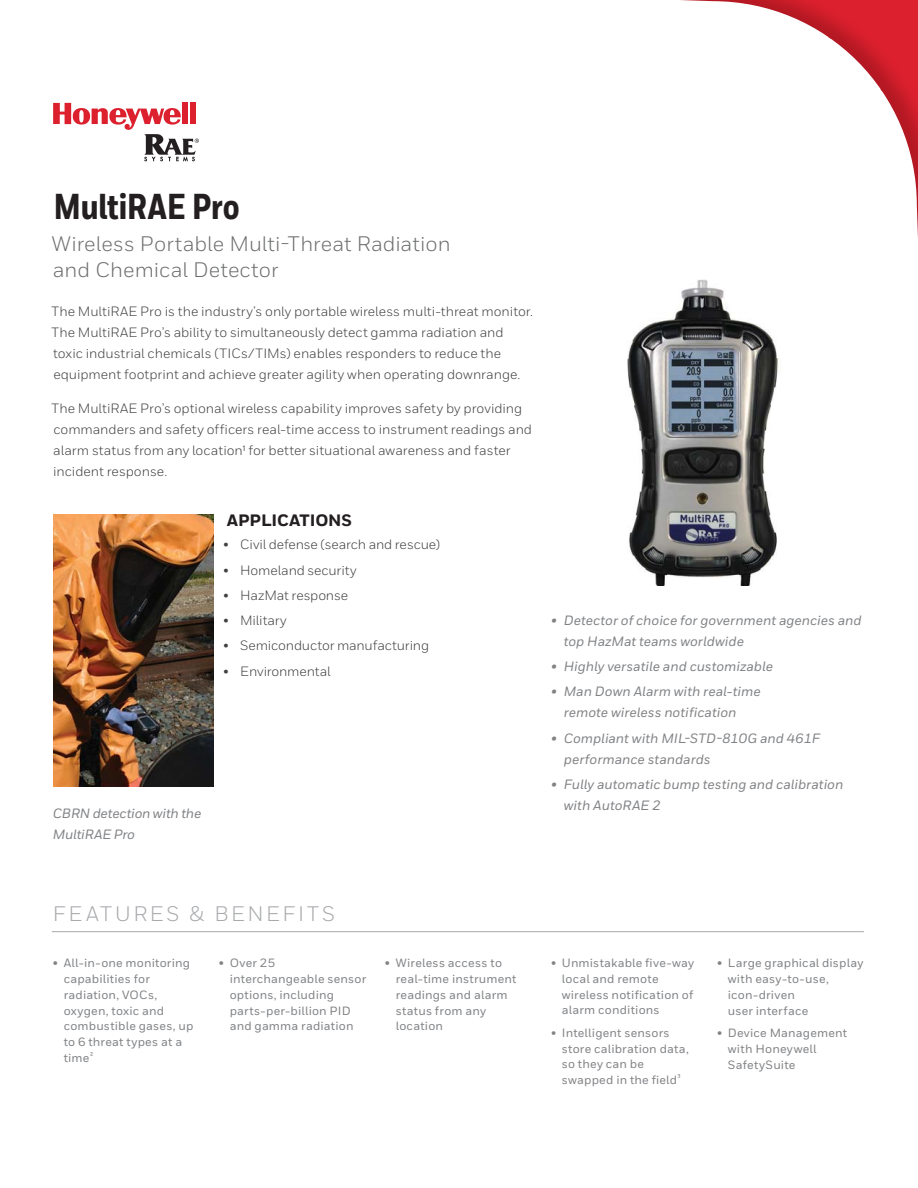
<style>
.page{position:relative;width:918px;height:1188px;background:#fff}
.page>*{position:absolute;margin:0;border:0;box-sizing:border-box;transform-origin:0 0}
.t1{font:800 36px "Honeywell Cond";color:#231f20}
.t2{font:21px/25.5px "Honeywell Sans";letter-spacing:.005em;color:#6d6e70}
.t3{font:21px "Honeywell Sans";letter-spacing:.135em;color:#a7a9ac}
.t4{font:800 16.5px "Honeywell Sans";letter-spacing:-.01em;color:#231f20}
.t5{font:13.5px/21px "Honeywell Sans";color:#404041}
.t6{font:italic 500 13.5px/21px "Honeywell Sans";color:#808285}
.t7{font:500 12px/15.8px "Honeywell Sans";letter-spacing:.015em;color:#808285}
</style>
<div class="page">
<svg style="left:53px;top:103px;width:146px;height:58px"></svg>
<img style="left:53px;top:514px;width:161px;height:272px">
<hr style="left:52px;top:931px;width:812px;height:1px;background:#a7a9ac">
<img style="left:681px;top:0;width:237px;height:38px">
<img style="left:830px;top:38px;width:88px;height:51px">
<img style="left:880px;top:89px;width:38px;height:148px">
<img style="left:627px;top:279px;width:152px;height:306px">
<h1 class="t1" style="left:54px;top:186px;width:188px">MultiRAE Pro</h1>
<h2 class="t2" style="left:52px;top:233px;width:400px">Wireless Portable Multi-Threat Radiation and Chemical Detector</h2>
<p class="t5" style="left:52px;top:301px;width:483px">The MultiRAE Pro is the industry’s only portable wireless multi-threat monitor.<br>The MultiRAE Pro’s ability to simultaneously detect gamma radiation and toxic industrial chemicals (TICs/TIMs) enables responders to reduce the equipment footprint and achieve greater agility when operating downrange.</p>
<p class="t5" style="left:52px;top:399px;width:482px">The MultiRAE Pro’s optional wireless capability improves safety by providing commanders and safety officers real-time access to instrument readings and alarm status from any location¹ for better situational awareness and faster incident response.</p>
<p class="t4" style="left:227px;top:510px;width:127px">APPLICATIONS</p>
<p class="t5" style="left:223px;top:535px;width:218px">• Civil defense (search and rescue)</p>
<p class="t5" style="left:223px;top:560px;width:135px">• Homeland security</p>
<p class="t5" style="left:223px;top:586px;width:126px">• HazMat response</p>
<p class="t5" style="left:223px;top:611px;width:65px">• Military</p>
<p class="t5" style="left:223px;top:636px;width:208px">• Semiconductor manufacturing</p>
<p class="t5" style="left:223px;top:661px;width:109px">• Environmental</p>
<p class="t6" style="left:53px;top:804px;width:150px">CBRN detection with the<br>MultiRAE Pro</p>
<p class="t6" style="left:564px;top:611px;width:299px;text-indent:-13px">• Detector of choice for government agencies and top HazMat teams worldwide</p>
<p class="t6" style="left:551px;top:657px;width:224px">• Highly versatile and customizable</p>
<p class="t6" style="left:564px;top:682px;width:198px;text-indent:-13px">• Man Down Alarm with real-time remote wireless notification</p>
<p class="t6" style="left:564px;top:728px;width:258px;text-indent:-13px">• Compliant with MIL-STD-810G and 461F performance standards</p>
<p class="t6" style="left:564px;top:775px;width:281px;text-indent:-13px">• Fully automatic bump testing and calibration with AutoRAE 2</p>
<h2 class="t3" style="left:53px;top:906px;width:284px">FEATURES &amp; BENEFITS</h2>
<p class="t7" style="left:64px;top:956px;width:131px;text-indent:-11px">• All-in-one monitoring capabilities for radiation, VOCs, oxygen, toxic and combustible gases, up to 6 threat types at a time<sup>²</sup></p>
<p class="t7" style="left:230px;top:956px;width:138px;text-indent:-11px">• Over 25 interchangeable sensor options, including parts-per-billion PID and gamma radiation</p>
<p class="t7" style="left:396px;top:956px;width:122px;text-indent:-11px">• Wireless access to real-time instrument readings and alarm status from any location</p>
<p class="t7" style="left:562px;top:956px;width:134px;text-indent:-11px">• Unmistakable five-way local and remote wireless notification of alarm conditions</p>
<p class="t7" style="left:562px;top:1026px;width:128px;text-indent:-11px">• Intelligent sensors store calibration data, so they can be swapped in the field<sup>³</sup></p>
<p class="t7" style="left:728px;top:956px;width:137px;text-indent:-11px">• Large graphical display with easy-to-use, icon-driven<br>user interface</p>
<p class="t7" style="left:728px;top:1026px;width:121px;text-indent:-11px">• Device Management with Honeywell<br>SafetySuite</p>
</div>
